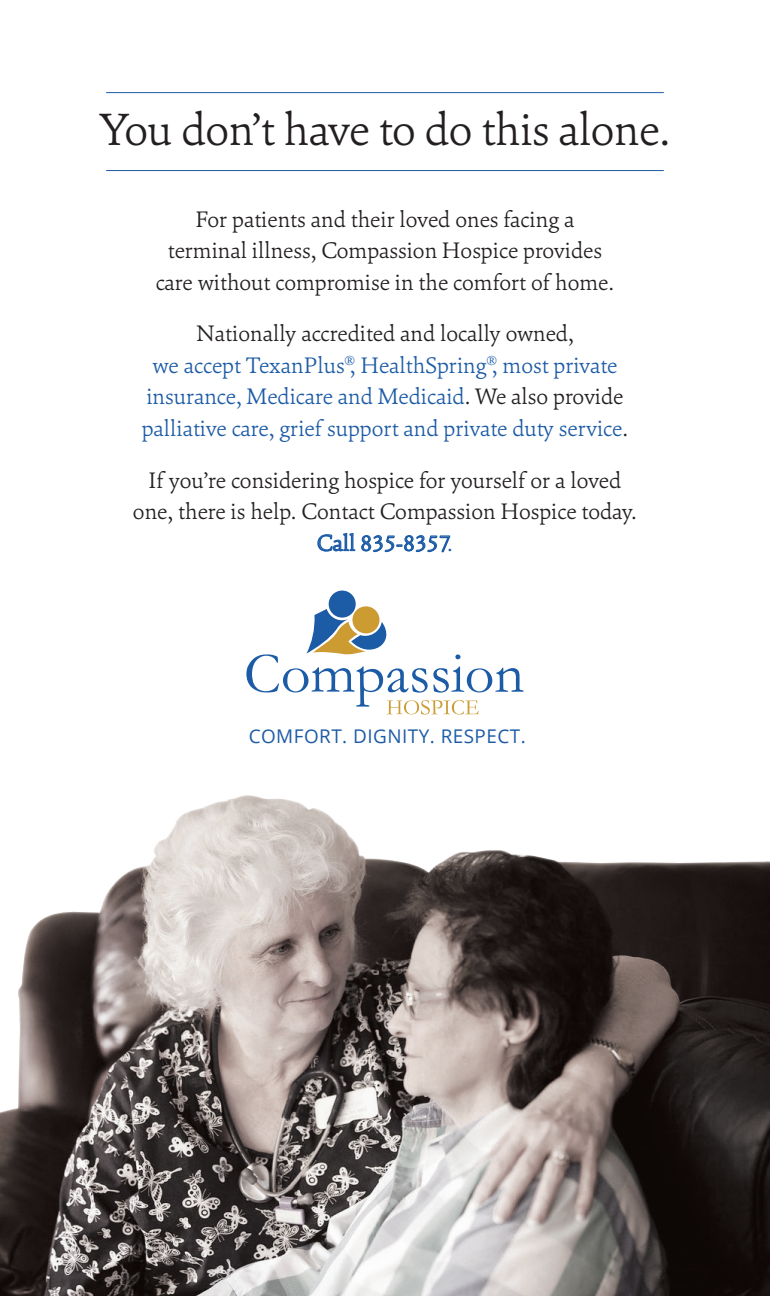
<style>
.page{position:relative;width:770px;height:1296px;background:#fff}
.page>*{position:absolute;margin:0;border:0;box-sizing:border-box;transform-origin:0 0}
.t1{font:300 45.45px "Cala";letter-spacing:-.01em;color:#231f20}
.t2{font:300 22.5px/31.5px "Cala";color:#231f20;text-align:center}
.t3{font:300 22.5px/31.5px "Cala";color:#1c5ba6;text-align:center}
.t4{font:18.9px "Open Sans";letter-spacing:.025em;color:#1c5ba6}
.s1{color:#231f20}
</style>
<div class="page">
<img style="left:0;top:92px;width:770px;height:1204px">
<hr style="left:106px;top:170px;width:557px;height:1px;background:#1c5ba6">
<hr style="left:106px;top:92px;width:557px;height:1px;background:#1c5ba6">
<svg style="left:317px;top:532px;width:134px;height:21px"></svg>
<div style="left:328px;top:591px;width:27px;height:27px;background:#1c5ba6;border-radius:50%"></div>
<svg style="left:352px;top:606px;width:27px;height:27px"></svg>
<svg style="left:246px;top:609px;width:277px;height:106px"></svg>
<h1 class="t1" style="left:99px;top:100px;width:573px">You don’t have to do this alone.</h1>
<p class="t2" style="left:156px;top:203px;width:460px">For patients and their loved ones facing a terminal illness, Compassion Hospice provides care without compromise in the comfort of home.</p>
<p class="t3" style="left:142px;top:318px;width:488px"><span class="s1">Nationally accredited and locally owned,<br></span>we accept TexanPlus<sup>®</sup>, HealthSpring<sup>®</sup>, most private insurance, Medicare and Medicaid<span class="s1">. We also provide </span>palliative care, grief support and private duty service<span class="s1">.</span></p>
<p class="t2" style="left:133px;top:464px;width:505px">If you’re considering hospice for yourself or a loved one, there is help. Contact Compassion Hospice today.</p>
<p class="t3" style="left:317px;top:527px;width:138px">Call 835-8357.</p>
<p class="t4" style="left:249px;top:723px;width:278px">COMFORT. DIGNITY. RESPECT.</p>
</div>
